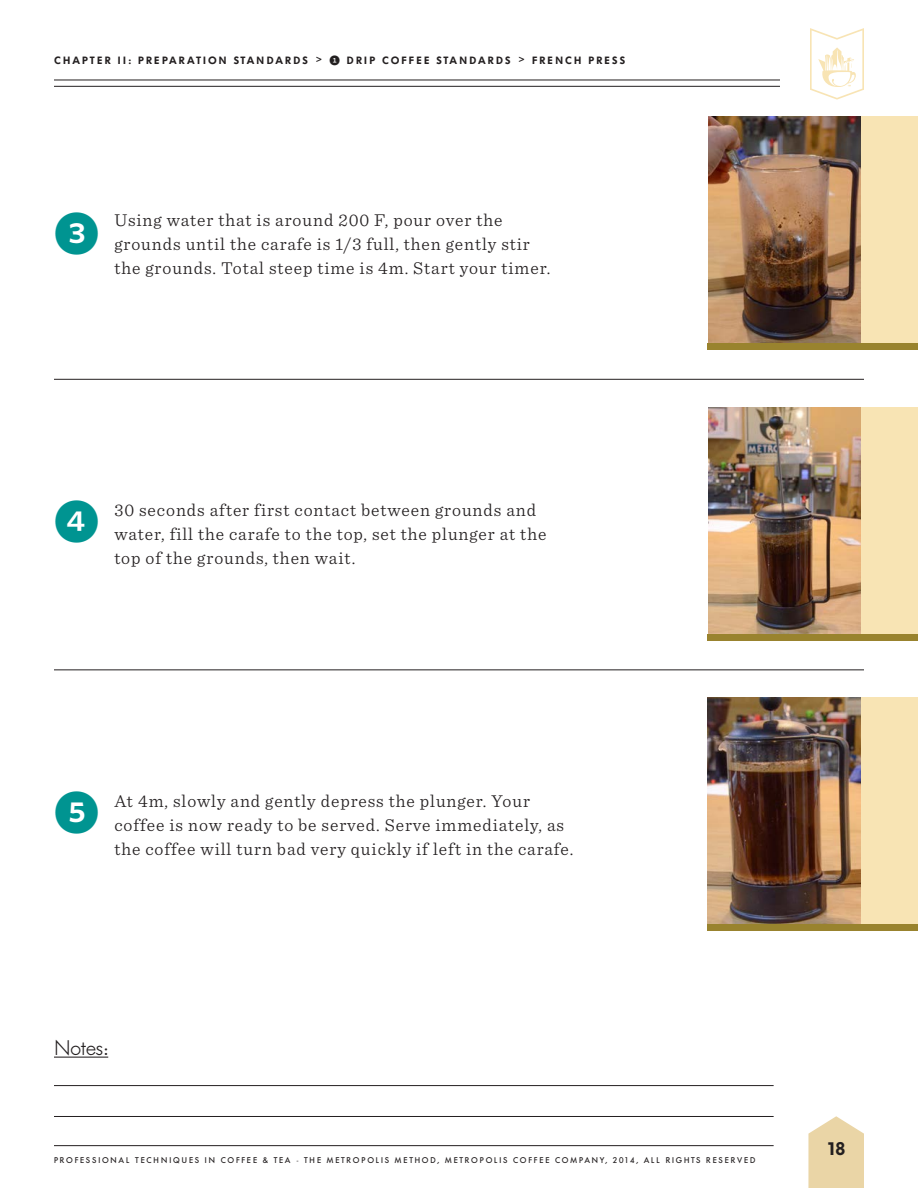
<style>
.page{position:relative;width:918px;height:1188px;background:#fff}
.page>*{position:absolute;margin:0;border:0;box-sizing:border-box;transform-origin:0 0}
.t1{font:45px "Whitney Index Black Round Bd";color:#009491}
.t2{font:300 21px "Futura BQ";letter-spacing:-.025em;color:#231f20}
.t3{font:300 18px/24px "Sentinel";letter-spacing:.05em;color:#231f20}
.t4{font:600 18px "Futura BQ";color:#231f20}
.t5{font:600 10.5px "Futura BQ";letter-spacing:.2em;color:#231f20}
.t6{font:500 8.25px "Futura BQ";letter-spacing:.2em;color:#231f20}
.s1{font-size:7.5px}
.s2{font-family:"Whitney Index Black Round Bd";font-weight:400}
</style>
<div class="page">
<svg style="left:808px;top:1116px;width:56px;height:72px;background:#ecdab1"></svg>
<hr style="left:54px;top:1116px;width:720px;height:1px;background:#231f20">
<hr style="left:54px;top:1085px;width:720px;height:1px;background:#231f20">
<hr style="left:54px;top:1145px;width:720px;height:1px;background:#231f20">
<hr style="left:54px;top:1057px;width:54px;height:1px;background:#231f20">
<svg style="left:810px;top:28px;width:54px;height:72px"></svg>
<img style="left:708px;top:117px;width:154px;height:226px">
<img style="left:708px;top:407px;width:154px;height:227px">
<img style="left:708px;top:698px;width:154px;height:226px">
<hr style="left:54px;top:80px;width:726px;height:1px;background:#231f20">
<hr style="left:54px;top:86px;width:726px;height:1px;background:#231f20">
<div style="left:862px;top:117px;width:56px;height:233px;background:#f8e4b4"></div>
<div style="left:862px;top:407px;width:56px;height:234px;background:#f8e4b4"></div>
<div style="left:862px;top:698px;width:56px;height:233px;background:#f8e4b4"></div>
<div style="left:708px;top:634px;width:210px;height:7px;background:#99832e"></div>
<div style="left:708px;top:924px;width:210px;height:7px;background:#99832e"></div>
<div style="left:708px;top:343px;width:210px;height:7px;background:#99832e"></div>
<hr style="left:54px;top:379px;width:810px;height:1px;background:#231f20">
<hr style="left:54px;top:670px;width:810px;height:1px;background:#231f20">
<p class="t5" style="left:54px;top:54px;width:573px">CHAPTER II: PREPARATION STANDARDS <span class="s1">&gt;</span> <span class="s2">1</span> DRIP COFFEE STANDARDS <span class="s1">&gt;</span> FRENCH PRESS</p>
<h1 class="t1" style="left:54px;top:212px;width:47px">3</h1>
<p class="t3" style="left:114px;top:207px;width:438px">Using water that is around 200 F, pour over the grounds until the carafe is 1/3 full, then gently stir the grounds. Total steep time is 4m. Start your timer.</p>
<h1 class="t1" style="left:54px;top:500px;width:47px">4</h1>
<p class="t3" style="left:114px;top:497px;width:434px">30 seconds after first contact between grounds and water, fill the carafe to the top, set the plunger at the top of the grounds, then wait.</p>
<h1 class="t1" style="left:54px;top:791px;width:47px">5</h1>
<p class="t3" style="left:114px;top:788px;width:461px">At 4m, slowly and gently depress the plunger. Your coffee is now ready to be served. Serve immediately, as the coffee will turn bad very quickly if left in the carafe.</p>
<p class="t2" style="left:54px;top:1035px;width:56px">Notes:</p>
<p class="t6" style="left:54px;top:1155px;width:703px">PROFESSIONAL TECHNIQUES IN COFFEE &amp; TEA - THE METROPOLIS METHOD, METROPOLIS COFFEE COMPANY, 2014, ALL RIGHTS RESERVED</p>
<p class="t4" style="left:827px;top:1138px;width:20px">18</p>
</div>
